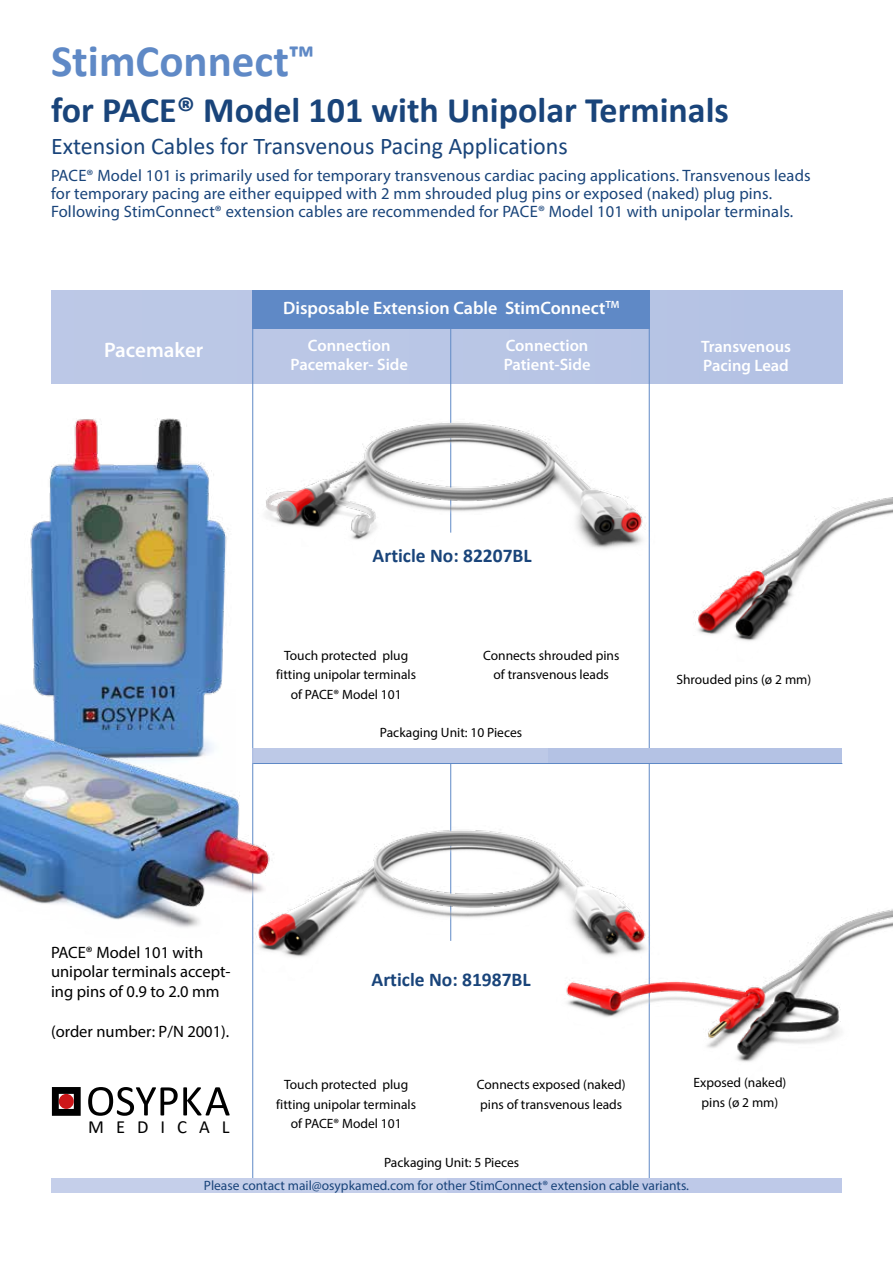
<style>
.page{position:relative;width:893px;height:1263px;background:#fff}
.page>*{position:absolute;margin:0;border:0;box-sizing:border-box;transform-origin:0 0}
.t1{font:700 45px "Calibri";color:#5f89c6}
.t2{font:700 36px "Calibri";color:#19447a}
.t3{font:24px "Calibri";color:#19447a}
.t4{font:600 21px "Myriad Pro";color:#fff}
.t5{font:700 19.5px "Calibri";color:#19447a}
.t6{font:18.6px "Calibri";letter-spacing:.645em;color:#000}
.t7{font:600 18px "Myriad Pro";color:#fff}
.t8{font:16.5px/18px "Myriad Pro";letter-spacing:.01em;color:#19447a}
.t9{font:16.5px/19.5px "Myriad Pro";color:#000}
.t10{font:600 16.5px/19.5px "Myriad Pro";color:#fff}
.t11{font:13.5px/19.5px "Myriad Pro";color:#000;text-align:center}
.t12{font:13.5px "Myriad Pro";color:#19447a}
</style>
<div class="page">
<svg style="left:52px;top:1087px;width:29px;height:29px"></svg>
<div style="left:59px;top:1094px;width:15px;height:15px;background:#cd1719;border-radius:50%"></div>
<svg style="left:88px;top:1087px;width:142px;height:29px"></svg>
<div style="left:51px;top:291px;width:791px;height:93px;background:#b4c2e4"></div>
<hr style="left:450px;top:328px;width:1px;height:205px;background:#5f89c6">
<hr style="left:649px;top:301px;width:1px;height:877px;background:#5f89c6">
<div style="left:252px;top:291px;width:398px;height:38px;background:#5f89c6"></div>
<hr style="left:252px;top:301px;width:1px;height:877px;background:#5f89c6">
<div style="left:51px;top:1178px;width:791px;height:15px;background:#c5cfea"></div>
<div style="left:252px;top:748px;width:590px;height:15px;background:#b4c2e4"></div>
<hr style="left:450px;top:763px;width:1px;height:178px;background:#5f89c6">
<hr style="left:253px;top:763px;width:589px;height:1px;background:#5f89c6">
<img style="left:252px;top:810px;width:398px;height:189px">
<img style="left:30px;top:418px;width:198px;height:211px">
<img style="left:0;top:629px;width:317px;height:324px">
<img style="left:252px;top:385px;width:398px;height:170px">
<img style="left:532px;top:840px;width:361px;height:284px">
<img style="left:537px;top:428px;width:356px;height:284px">
<div style="left:362px;top:547px;width:181px;height:19px;background:#fff"></div>
<div style="left:352px;top:971px;width:198px;height:19px;background:#fff"></div>
<h1 class="t1" style="left:51px;top:30px;width:265px">StimConnect<sup>™</sup></h1>
<h2 class="t2" style="left:51px;top:84px;width:679px">for PACE® Model 101 with Unipolar Terminals</h2>
<h3 class="t3" style="left:51px;top:129px;width:518px">Extension Cables for Transvenous Pacing Applications</h3>
<p class="t8" style="left:51px;top:166px;width:761px">PACE® Model 101 is primarily used for temporary transvenous cardiac pacing applications. Transvenous leads for temporary pacing are either equipped with 2 mm shrouded plug pins or exposed (naked) plug pins.<br>Following StimConnect® extension cables are recommended for PACE® Model 101 with unipolar terminals.</p>
<h3 class="t4" style="left:104px;top:337px;width:101px">Pacemaker</h3>
<h3 class="t7" style="left:283px;top:296px;width:338px">Disposable Extension Cable StimConnect<sup>TM</sup></h3>
<p class="t10" style="left:290px;top:335px;width:119px;text-align:center">Connection<br>Pacemaker- Side</p>
<p class="t10" style="left:504px;top:335px;width:88px">Connection<br>Patient-Side</p>
<p class="t10" style="left:701px;top:336px;width:91px">Transvenous<br>Pacing Lead</p>
<h3 class="t5" style="left:373px;top:542px;width:161px">Article No: 82207BL</h3>
<p class="t11" style="left:276px;top:645px;width:141px">Touch protected plug fitting unipolar terminals of PACE® Model 101</p>
<p class="t11" style="left:483px;top:645px;width:138px">Connects shrouded pins of transvenous leads</p>
<p class="t11" style="left:380px;top:722px;width:144px">Packaging Unit: 10 Pieces</p>
<p class="t11" style="left:676px;top:670px;width:136px">Shrouded pins (ø 2 mm)</p>
<p class="t9" style="left:51px;top:942px;width:181px">PACE® Model 101 with unipolar terminals accept&shy;ing pins of 0.9 to 2.0 mm</p>
<p class="t9" style="left:51px;top:1022px;width:180px">(order number: P/N 2001).</p>
<h3 class="t6" style="left:88px;top:1114px;width:143px">MEDICAL</h3>
<h3 class="t5" style="left:372px;top:966px;width:161px">Article No: 81987BL</h3>
<p class="t11" style="left:276px;top:1075px;width:141px">Touch protected plug fitting unipolar terminals of PACE® Model 101</p>
<p class="t11" style="left:477px;top:1075px;width:150px;text-align:left">Connects exposed (naked) pins of transvenous leads</p>
<p class="t11" style="left:384px;top:1152px;width:137px">Packaging Unit: 5 Pieces</p>
<p class="t11" style="left:693px;top:1072px;width:94px">Exposed (naked) pins (ø 2 mm)</p>
<p class="t12" style="left:204px;top:1177px;width:487px">Please contact mail@osypkamed.com for other StimConnect® extension cable variants.</p>
</div>
